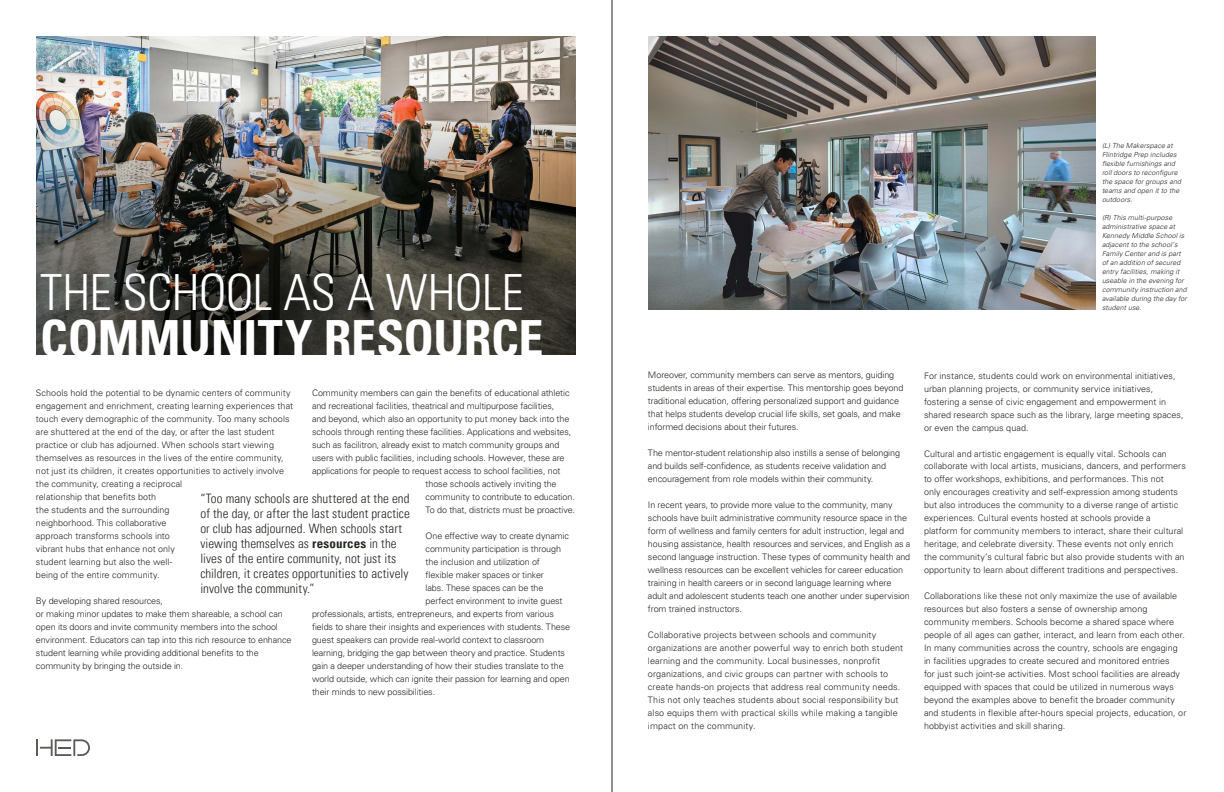
<style>
.page{position:relative;width:1224px;height:792px;background:#fff}
.page>*{position:absolute;margin:0;border:0;box-sizing:border-box;transform-origin:0 0}
.t1{font:300 condensed 50px "Univers LT Pro";letter-spacing:-.015em;color:#fff}
.t2{font:700 condensed 50px "Univers LT Pro";letter-spacing:-.005em;color:#fff}
.t3{font:300 condensed 13px/15px "Univers LT Pro";letter-spacing:.01em;color:#222720}
.t4{font:300 9px/13px "Univers LT Pro 45";letter-spacing:-.005em;color:#222720}
.t5{font:300 9px/13px "Univers LT Pro 45";letter-spacing:.015em;color:#222720}
.t6{font:italic 300 7px/9px "Univers LT Pro 45";letter-spacing:.015em;color:#222720}
.s1{font-weight:700}
</style>
<div class="page">
<img style="left:36px;top:36px;width:540px;height:61px">
<img style="left:36px;top:97px;width:540px;height:258px">
<hr style="left:612px;top:0;width:1px;height:792px;background:#222720">
<img style="left:648px;top:36px;width:448px;height:274px">
<svg style="left:36px;top:739px;width:54px;height:17px"></svg>
<h1 class="t1" style="left:40px;top:258px;width:485px">THE SCHOOL AS A WHOLE</h1>
<h1 class="t2" style="left:40px;top:307px;width:505px">COMMUNITY RESOURCE</h1>
<p class="t4" style="left:312px;top:386px;width:259px">Community members can gain the benefits of educational athletic</p>
<p class="t4" style="left:312px;top:399px;width:244px">and recreational facilities, theatrical and multipurpose facilities,</p>
<p class="t4" style="left:312px;top:412px;width:259px">and beyond, which also an opportunity to put money back into the</p>
<p class="t4" style="left:312px;top:425px;width:261px">schools through renting these facilities. Applications and websites,</p>
<p class="t4" style="left:312px;top:438px;width:249px">such as facilitron, already exist to match community groups and</p>
<p class="t4" style="left:312px;top:451px;width:254px">users with public facilities, including schools. However, these are</p>
<p class="t4" style="left:312px;top:464px;width:250px">applications for people to request access to school facilities, not</p>
<p class="t4" style="left:426px;top:477px;width:132px">those schools actively inviting the</p>
<p class="t4" style="left:426px;top:490px;width:151px">community to contribute to education.</p>
<p class="t4" style="left:426px;top:503px;width:151px">To do that, districts must be proactive.</p>
<p class="t4" style="left:426px;top:529px;width:145px">One effective way to create dynamic</p>
<p class="t4" style="left:426px;top:542px;width:137px">community participation is through</p>
<p class="t4" style="left:426px;top:555px;width:116px">the inclusion and utilization of</p>
<p class="t4" style="left:426px;top:568px;width:120px">flexible maker spaces or tinker</p>
<p class="t4" style="left:426px;top:581px;width:119px">labs. These spaces can be the</p>
<p class="t4" style="left:426px;top:594px;width:139px">perfect environment to invite guest</p>
<p class="t4" style="left:312px;top:607px;width:243px">professionals, artists, entrepreneurs, and experts from various</p>
<p class="t4" style="left:312px;top:620px;width:260px">fields to share their insights and experiences with students. These</p>
<p class="t4" style="left:312px;top:633px;width:234px">guest speakers can provide real-world context to classroom</p>
<p class="t4" style="left:312px;top:646px;width:255px">learning, bridging the gap between theory and practice. Students</p>
<p class="t4" style="left:312px;top:659px;width:253px">gain a deeper understanding of how their studies translate to the</p>
<p class="t4" style="left:312px;top:672px;width:259px">world outside, which can ignite their passion for learning and open</p>
<p class="t4" style="left:312px;top:685px;width:125px">their minds to new possibilities.</p>
<p class="t4" style="left:36px;top:386px;width:259px">Schools hold the potential to be dynamic centers of community engagement and enrichment, creating learning experiences that touch every demographic of the community. Too many schools are shuttered at the end of the day, or after the last student practice or club has adjourned. When schools start viewing themselves as resources in the lives of the entire community, not just its children, it creates opportunities to actively involve the community, creating a reciprocal<br>relationship that benefits both<br>the students and the surrounding<br>neighborhood. This collaborative<br>approach transforms schools into<br>vibrant hubs that enhance not only<br>student learning but also the well-<br>being of the entire community.</p>
<p class="t4" style="left:36px;top:594px;width:257px">By developing shared resources,<br>or making minor updates to make them shareable, a school can open its doors and invite community members into the school environment. Educators can tap into this rich resource to enhance student learning while providing additional benefits to the community by bringing the outside in.</p>
<p class="t3" style="left:200px;top:491px;width:211px">“Too many schools are shuttered at the end of the day, or after the last student practice or club has adjourned. When schools start viewing themselves as <span class="s1">resources</span> in the lives of the entire community, not just its children, it creates opportunities to actively involve the community.”</p>
<p class="t6" style="left:1102px;top:141px;width:80px">(L) The Makerspace at<br>Flintridge Prep includes flexible furnishings and roll doors to reconfigure the space for groups and teams and open it to the outdoors.</p>
<p class="t6" style="left:1102px;top:213px;width:86px">(R) This multi-purpose administrative space at<br>Kennedy Middle School is adjacent to the school’s<br>Family Center and is part of an addition of secured entry facilities, making it useable in the evening for community instruction and available during the day for student use.</p>
<p class="t4" style="left:648px;top:369px;width:257px">Moreover, community members can serve as mentors, guiding students in areas of their expertise. This mentorship goes beyond traditional education, offering personalized support and guidance that helps students develop crucial life skills, set goals, and make informed decisions about their futures.</p>
<p class="t4" style="left:648px;top:446px;width:254px">The mentor-student relationship also instills a sense of belonging and builds self-confidence, as students receive validation and encouragement from role models within their community.</p>
<p class="t4" style="left:648px;top:498px;width:264px">In recent years, to provide more value to the community, many schools have built administrative community resource space in the form of wellness and family centers for adult instruction, legal and housing assistance, health resources and services, and English as a second language instruction. These types of community health and wellness resources can be excellent vehicles for career education training in health careers or in second language learning where adult and adolescent students teach one another under supervision from trained instructors.</p>
<p class="t5" style="left:648px;top:628px;width:257px">Collaborative projects between schools and community organizations are another powerful way to enrich both student learning and the community. Local businesses, nonprofit organizations, and civic groups can partner with schools to create hands-on projects that address real community needs.<br>This not only teaches students about social responsibility but also equips them with practical skills while making a tangible impact on the community.</p>
<p class="t4" style="left:924px;top:369px;width:261px">For instance, students could work on environmental initiatives, urban planning projects, or community service initiatives, fostering a sense of civic engagement and empowerment in shared research space such as the library, large meeting spaces, or even the campus quad.</p>
<p class="t4" style="left:924px;top:447px;width:263px">Cultural and artistic engagement is equally vital. Schools can collaborate with local artists, musicians, dancers, and performers to offer workshops, exhibitions, and performances. This not<br>only encourages creativity and self-expression among students but also introduces the community to a diverse range of artistic experiences. Cultural events hosted at schools provide a platform for community members to interact, share their cultural heritage, and celebrate diversity. These events not only enrich the community’s cultural fabric but also provide students with an opportunity to learn about different traditions and perspectives.</p>
<p class="t4" style="left:924px;top:590px;width:264px">Collaborations like these not only maximize the use of available resources but also fosters a sense of ownership among community members. Schools become a shared space where people of all ages can gather, interact, and learn from each other.<br>In many communities across the country, schools are engaging in facilities upgrades to create secured and monitored entries<br>for just such joint-se activities. Most school facilities are already equipped with spaces that could be utilized in numerous ways beyond the examples above to benefit the broader community and students in flexible after-hours special projects, education, or hobbyist activities and skill sharing.</p>
</div>
